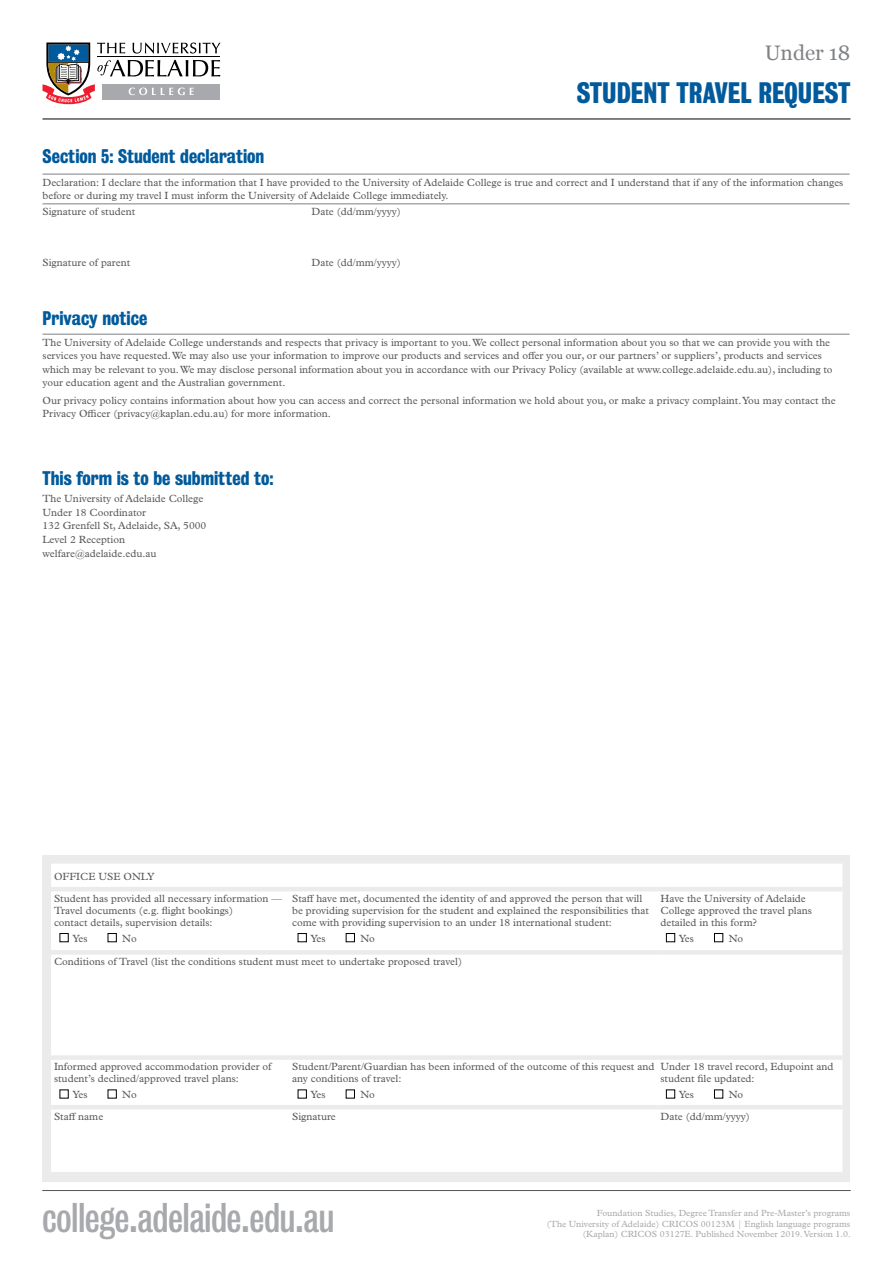
<style>
.page{position:relative;width:893px;height:1263px;background:#fff}
.page>*{position:absolute;margin:0;border:0;box-sizing:border-box;transform-origin:0 0}
.t1{font:37.8px "Bureau Grot Condensed";color:#a7a9ac}
.t2{font:700 27px "Bureau Grot Condensed";color:#005a9c}
.t3{font:21px "Georgia";color:#808285}
.t4{font:700 18px "Bureau Grot Condensed";color:#005a9c}
.t5{font:10.5px/13.5px "Plantin MT Std";color:#58595b}
.t6{font:9px/10.5px "Plantin MT Pro";color:#a7a9ac;text-align:right}
</style>
<div class="page">
<hr style="left:43px;top:119px;width:807px;height:1px;background:#000">
<hr style="left:43px;top:1190px;width:807px;height:1px;background:#58595b">
<svg style="left:43px;top:43px;width:177px;height:61px"></svg>
<hr style="left:43px;top:174px;width:269px;height:1px;background:#807f83">
<hr style="left:312px;top:174px;width:538px;height:1px;background:#807f83">
<hr style="left:43px;top:204px;width:269px;height:1px;background:#807f83">
<hr style="left:312px;top:204px;width:538px;height:1px;background:#807f83">
<hr style="left:43px;top:334px;width:807px;height:1px;background:#807f83">
<div style="left:43px;top:855px;width:807px;height:326px;background:#ebebec"></div>
<div style="left:51px;top:864px;width:791px;height:308px;background:#fff"></div>
<hr style="left:51px;top:887px;width:238px;height:4px;background:#ebebec">
<hr style="left:289px;top:887px;width:368px;height:4px;background:#ebebec">
<hr style="left:657px;top:887px;width:185px;height:4px;background:#ebebec">
<hr style="left:51px;top:1105px;width:238px;height:4px;background:#ebebec">
<hr style="left:289px;top:1105px;width:368px;height:4px;background:#ebebec">
<hr style="left:657px;top:1105px;width:185px;height:4px;background:#ebebec">
<div style="left:51px;top:950px;width:238px;height:5px;background:#ebebec"></div>
<div style="left:289px;top:950px;width:368px;height:5px;background:#ebebec"></div>
<div style="left:657px;top:950px;width:185px;height:5px;background:#ebebec"></div>
<div style="left:51px;top:1055px;width:238px;height:5px;background:#ebebec"></div>
<div style="left:289px;top:1055px;width:368px;height:5px;background:#ebebec"></div>
<div style="left:657px;top:1055px;width:185px;height:5px;background:#ebebec"></div>
<div style="left:60px;top:933px;width:8px;height:9px;border:1px solid #000"></div>
<div style="left:108px;top:933px;width:8px;height:9px;border:1px solid #000"></div>
<div style="left:298px;top:933px;width:8px;height:9px;border:1px solid #000"></div>
<div style="left:346px;top:933px;width:9px;height:9px;border:1px solid #000"></div>
<div style="left:666px;top:933px;width:9px;height:9px;border:1px solid #000"></div>
<div style="left:714px;top:933px;width:9px;height:9px;border:1px solid #000"></div>
<div style="left:346px;top:1090px;width:9px;height:8px;border:1px solid #000"></div>
<div style="left:666px;top:1090px;width:9px;height:8px;border:1px solid #000"></div>
<div style="left:714px;top:1090px;width:9px;height:8px;border:1px solid #000"></div>
<h3 class="t3" style="left:765px;top:38px;width:87px">Under 18</h3>
<h2 class="t2" style="left:577px;top:77px;width:275px">STUDENT TRAVEL REQUEST</h2>
<h3 class="t4" style="left:43px;top:146px;width:223px">Section 5: Student declaration</h3>
<p class="t5" style="left:43px;top:175px;width:802px">Declaration: I declare that the information that I have provided to the University of Adelaide College is true and correct and I understand that if any of the information changes before or during my travel I must inform the University of Adelaide College immediately.</p>
<p class="t5" style="left:43px;top:205px;width:94px">Signature of student</p>
<p class="t5" style="left:312px;top:205px;width:91px">Date (dd/mm/yyyy)</p>
<p class="t5" style="left:43px;top:256px;width:89px">Signature of parent</p>
<p class="t5" style="left:312px;top:256px;width:91px">Date (dd/mm/yyyy)</p>
<h3 class="t4" style="left:43px;top:308px;width:106px">Privacy notice</h3>
<p class="t5" style="left:43px;top:335px;width:792px">The University of Adelaide College understands and respects that privacy is important to you. We collect personal information about you so that we can provide you with the services you have requested. We may also use your information to improve our products and services and offer you our, or our partners’ or suppliers’, products and services which may be relevant to you. We may disclose personal information about you in accordance with our Privacy Policy (available at www.college.adelaide.edu.au), including to your education agent and the Australian government.</p>
<p class="t5" style="left:43px;top:394px;width:795px">Our privacy policy contains information about how you can access and correct the personal information we hold about you, or make a privacy complaint. You may contact the<br>Privacy Officer (privacy@kaplan.edu.au) for more information.</p>
<h3 class="t4" style="left:43px;top:467px;width:232px">This form is to be submitted to:</h3>
<p class="t5" style="left:43px;top:492px;width:165px">The University of Adelaide College<br>Under 18 Coordinator<br>132 Grenfell St, Adelaide, SA, 5000<br>Level 2 Reception welfare@adelaide.edu.au</p>
<p class="t5" style="left:54px;top:866px;width:229px;line-height:21.5px">OFFICE USE ONLY<br>Student has provided all necessary information —</p>
<p class="t5" style="left:54px;top:904px;width:181px;line-height:12px">Travel documents (e.g. flight bookings) contact details, supervision details:</p>
<p class="t5" style="left:72px;top:932px;width:17px">Yes</p>
<p class="t5" style="left:122px;top:932px;width:16px">No</p>
<p class="t5" style="left:292px;top:892px;width:358px;line-height:12px">Staff have met, documented the identity of and approved the person that will be providing supervision for the student and explained the responsibilities that come with providing supervision to an under 18 international student:</p>
<p class="t5" style="left:310px;top:932px;width:17px">Yes</p>
<p class="t5" style="left:360px;top:932px;width:16px">No</p>
<p class="t5" style="left:54px;top:955px;width:410px">Conditions of Travel (list the conditions student must meet to undertake proposed travel)</p>
<p class="t5" style="left:660px;top:892px;width:153px;line-height:12px">Have the University of Adelaide<br>College approved the travel plans detailed in this form?</p>
<p class="t5" style="left:679px;top:932px;width:17px">Yes</p>
<p class="t5" style="left:729px;top:932px;width:16px">No</p>
<p class="t5" style="left:54px;top:1060px;width:219px;line-height:12px">Informed approved accommodation provider of student’s declined/approved travel plans:</p>
<p class="t5" style="left:72px;top:1088px;width:17px">Yes</p>
<p class="t5" style="left:122px;top:1088px;width:16px">No</p>
<p class="t5" style="left:292px;top:1060px;width:364px;line-height:12px">Student/Parent/Guardian has been informed of the outcome of this request and any conditions of travel:</p>
<p class="t5" style="left:310px;top:1088px;width:17px">Yes</p>
<p class="t5" style="left:360px;top:1088px;width:16px">No</p>
<p class="t5" style="left:660px;top:1060px;width:174px;line-height:12px">Under 18 travel record, Edupoint and student file updated:</p>
<p class="t5" style="left:679px;top:1088px;width:17px">Yes</p>
<p class="t5" style="left:729px;top:1088px;width:16px">No</p>
<p class="t5" style="left:54px;top:1109px;width:51px">Staff name</p>
<p class="t5" style="left:292px;top:1109px;width:45px">Signature</p>
<p class="t5" style="left:660px;top:1109px;width:91px">Date (dd/mm/yyyy)</p>
<h1 class="t1" style="left:43px;top:1197px;width:293px">college.adelaide.edu.au</h1>
<p class="t6" style="left:547px;top:1208px;width:306px">Foundation Studies, Degree Transfer and Pre-Master’s programs<br>(The University of Adelaide) CRICOS 00123M | English language programs (Kaplan) CRICOS 03127E. Published November 2019. Version 1.0.</p>
</div>
